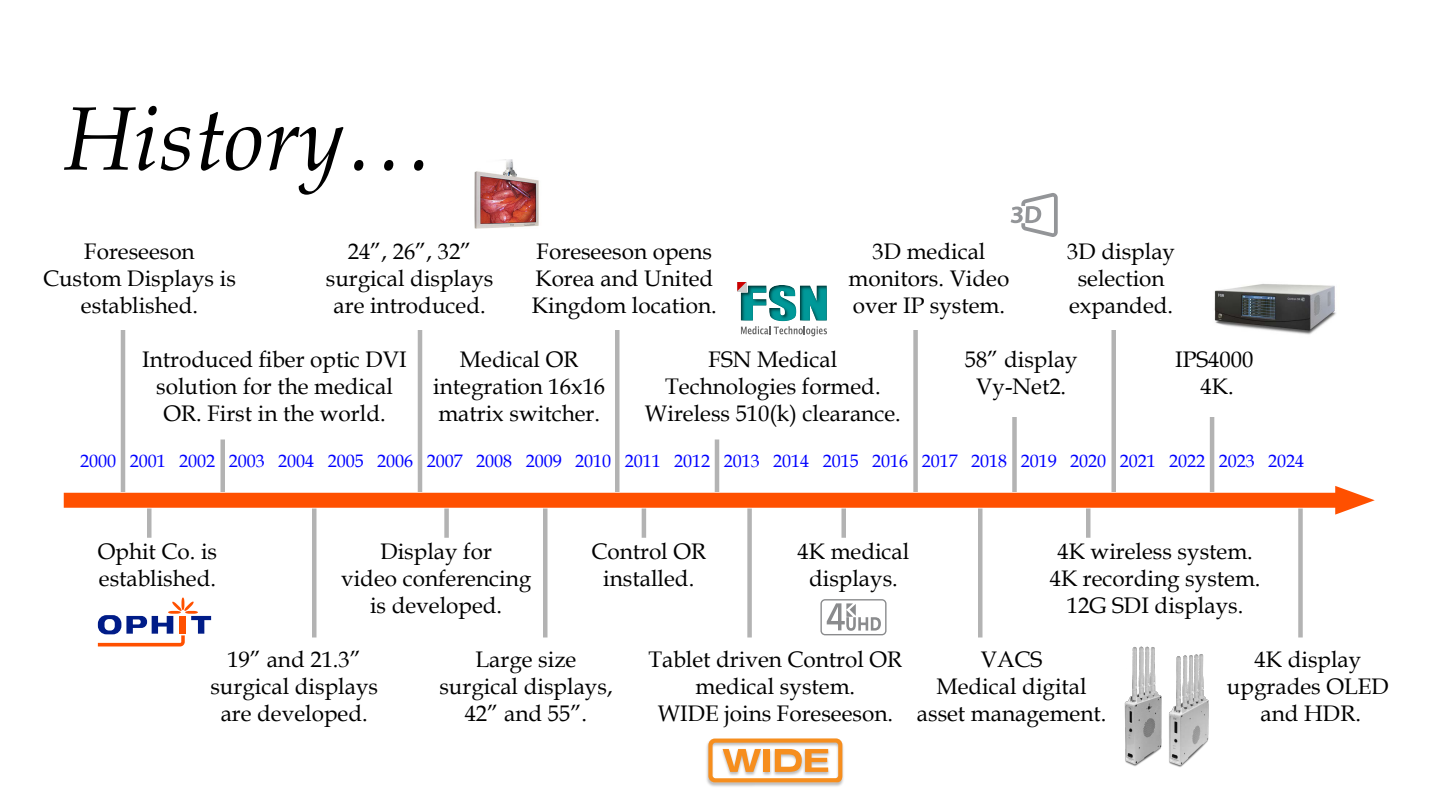
<style>
.page{position:relative;width:1440px;height:810px;background:#fff}
.page>*{position:absolute;margin:0;border:0;box-sizing:border-box;transform-origin:0 0}
.t1{font:italic 90px "Book Antiqua";color:#000}
.t2{font:22.5px/27px "Book Antiqua";color:#000;text-align:center}
.t3{font:18px "Book Antiqua";color:#00f}
</style>
<div class="page">
<div style="left:64px;top:493px;width:1286px;height:15px;background:#ff5000"></div>
<svg style="left:1335px;top:486px;width:40px;height:29px"></svg>
<div style="left:1298px;top:508px;width:5px;height:130px;background:#b3b3b3"></div>
<hr style="left:978px;top:508px;width:4px;height:130px;background:#b3b3b3">
<div style="left:747px;top:508px;width:5px;height:130px;background:#b3b3b3"></div>
<div style="left:543px;top:508px;width:5px;height:130px;background:#b3b3b3"></div>
<hr style="left:312px;top:508px;width:4px;height:130px;background:#b3b3b3">
<hr style="left:1112px;top:330px;width:4px;height:162px;background:#b3b3b3">
<div style="left:913px;top:330px;width:5px;height:162px;background:#b3b3b3"></div>
<div style="left:615px;top:330px;width:5px;height:162px;background:#b3b3b3"></div>
<hr style="left:418px;top:330px;width:4px;height:162px;background:#b3b3b3">
<hr style="left:121px;top:330px;width:4px;height:162px;background:#b3b3b3">
<hr style="left:1210px;top:417px;width:4px;height:75px;background:#b3b3b3">
<div style="left:1012px;top:417px;width:5px;height:75px;background:#b3b3b3"></div>
<hr style="left:715px;top:440px;width:4px;height:52px;background:#b3b3b3">
<div style="left:220px;top:440px;width:5px;height:52px;background:#b3b3b3"></div>
<hr style="left:1086px;top:508px;width:4px;height:30px;background:#b3b3b3">
<hr style="left:842px;top:508px;width:4px;height:30px;background:#b3b3b3">
<hr style="left:642px;top:508px;width:4px;height:30px;background:#b3b3b3">
<div style="left:444px;top:508px;width:5px;height:30px;background:#b3b3b3"></div>
<div style="left:147px;top:508px;width:5px;height:30px;background:#b3b3b3"></div>
<svg style="left:737px;top:282px;width:90px;height:54px"></svg>
<svg style="left:98px;top:597px;width:113px;height:49px"></svg>
<img style="left:706px;top:743px;width:138px;height:44px">
<svg style="left:708px;top:738px;width:134px;height:44px"></svg>
<svg style="left:1011px;top:193px;width:47px;height:44px"></svg>
<img style="left:1214px;top:284px;width:122px;height:51px">
<img style="left:474px;top:160px;width:65px;height:69px">
<img style="left:1124px;top:646px;width:85px;height:121px">
<svg style="left:820px;top:599px;width:67px;height:36px"></svg>
<h1 class="t1" style="left:64px;top:76px;width:371px">History…</h1>
<p class="t2" style="left:43px;top:237px;width:194px">Foreseeson<br>Custom Displays is established.</p>
<p class="t2" style="left:326px;top:237px;width:169px">24”, 26”, 32” surgical displays are introduced.</p>
<p class="t2" style="left:532px;top:237px;width:186px;text-align:left">Foreseeson opens<br>Korea and United<br>Kingdom location.</p>
<p class="t2" style="left:849px;top:237px;width:162px">3D medical monitors. Video over IP system.</p>
<p class="t2" style="left:1067px;top:237px;width:109px">3D display selection expanded.</p>
<p class="t2" style="left:142px;top:346px;width:266px">Introduced fiber optic DVI solution for the medical<br>OR. First in the world.</p>
<p class="t2" style="left:433px;top:346px;width:173px">Medical OR integration 16x16 matrix switcher.</p>
<p class="t2" style="left:645px;top:346px;width:257px">FSN Medical<br>Technologies formed.<br>Wireless 510(k) clearance.</p>
<p class="t2" style="left:965px;top:346px;width:115px">58” display<br>Vy-Net2.</p>
<p class="t2" style="left:1175px;top:346px;width:79px">IPS4000<br>4K.</p>
<p class="t3" style="left:80px;top:449px;width:1225px">2000 2001 2002 2003 2004 2005 2006 2007 2008 2009 2010 2011 2012 2013 2014 2015 2016 2017 2018 2019 2020 2021 2022 2023 2024</p>
<p class="t2" style="left:98px;top:537px;width:121px;text-align:left">Ophit Co. is established.</p>
<p class="t2" style="left:591px;top:537px;width:116px">Control OR installed.</p>
<p class="t2" style="left:798px;top:537px;width:113px">4K medical displays.</p>
<p class="t2" style="left:1050px;top:537px;width:212px">4K wireless system.<br>4K recording system.<br>12G SDI displays.</p>
<p class="t2" style="left:341px;top:537px;width:192px">Display for<br>video conferencing is developed.</p>
<p class="t2" style="left:210px;top:645px;width:169px">19” and 21.3” surgical displays are developed.</p>
<p class="t2" style="left:439px;top:645px;width:175px">Large size surgical displays,<br>42” and 55”.</p>
<p class="t2" style="left:648px;top:645px;width:255px">Tablet driven Control OR medical system.<br>WIDE joins Foreseeson.</p>
<p class="t2" style="left:917px;top:645px;width:191px">VACS<br>Medical digital asset management.</p>
<p class="t2" style="left:1227px;top:645px;width:164px">4K display upgrades OLED and HDR.</p>
</div>
